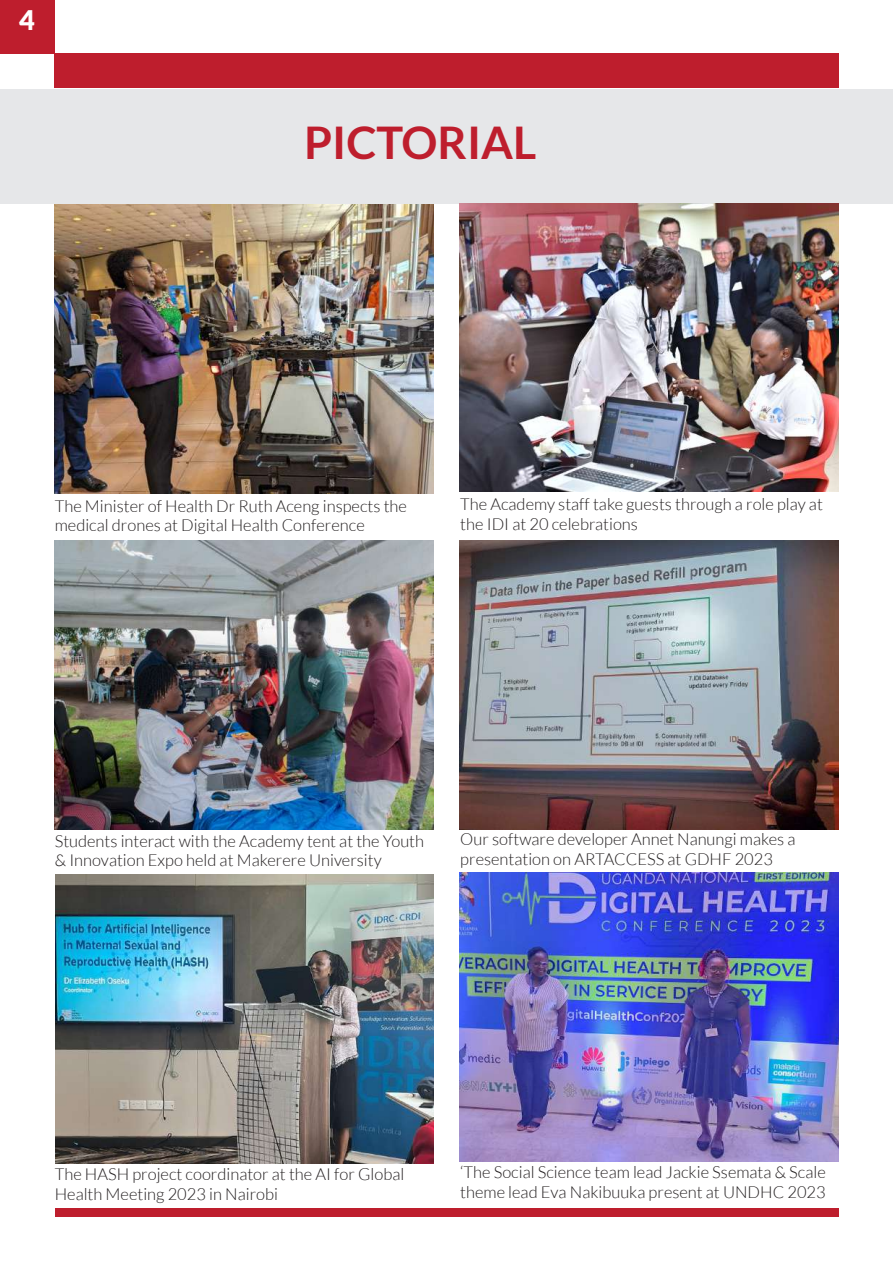
<style>
.page{position:relative;width:893px;height:1262px;background:#fff}
.page>*{position:absolute;margin:0;border:0;box-sizing:border-box;transform-origin:0 0}
.t1{font:700 45px "Lato";color:#be1e2d}
.t2{font:900 27px "Lato";color:#fff}
.t3{font:300 16.5px/19.8px "Lato";color:#231f20}
</style>
<div class="page">
<div style="left:54px;top:54px;width:785px;height:34px;background:#be1e2d"></div>
<div style="left:56px;top:1208px;width:783px;height:8px;background:#be1e2d"></div>
<div style="left:0;top:0;width:54px;height:54px;background:#be1e2d"></div>
<div style="left:0;top:89px;width:893px;height:115px;background:#e6e7e9"></div>
<img style="left:54px;top:204px;width:379px;height:289px">
<img style="left:459px;top:204px;width:380px;height:287px">
<img style="left:54px;top:541px;width:379px;height:288px">
<img style="left:459px;top:541px;width:380px;height:288px">
<img style="left:56px;top:874px;width:377px;height:289px">
<img style="left:459px;top:872px;width:380px;height:289px">
<h2 class="t2" style="left:19px;top:4px;width:17px">4</h2>
<h1 class="t1" style="left:304px;top:116px;width:234px">PICTORIAL</h1>
<p class="t3" style="left:55px;top:496px;width:353px">The Minister of Health Dr Ruth Aceng inspects the medical drones at Digital Health Conference</p>
<p class="t3" style="left:460px;top:494px;width:364px">The Academy staff take guests through a role play at the IDI at 20 celebrations</p>
<p class="t3" style="left:55px;top:831px;width:371px">Students interact with the Academy tent at the Youth &amp; Innovation Expo held at Makerere University</p>
<p class="t3" style="left:460px;top:829px;width:337px">Our software developer Annet Nanungi makes a presentation on ARTACCESS at GDHF 2023</p>
<p class="t3" style="left:55px;top:1164px;width:351px">The HASH project coordinator at the AI for Global<br>Health Meeting 2023 in Nairobi</p>
<p class="t3" style="left:460px;top:1162px;width:367px">‘The Social Science team lead Jackie Ssemata &amp; Scale theme lead Eva Nakibuuka present at UNDHC 2023</p>
</div>
